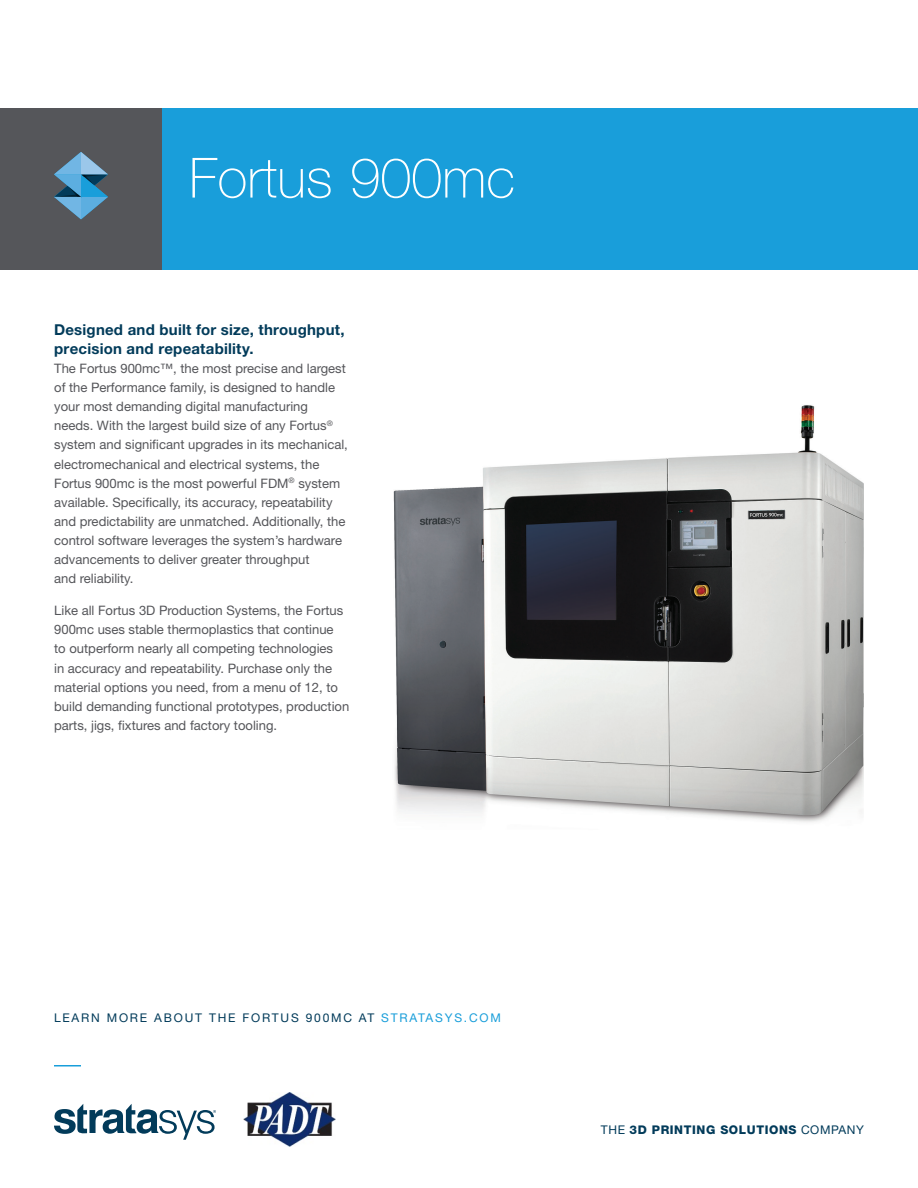
<style>
.page{position:relative;width:918px;height:1188px;background:#fff}
.page>*{position:absolute;margin:0;border:0;box-sizing:border-box;transform-origin:0 0}
.t1{font:100 55.5px "Helvetica Neue LT Std";color:#fff}
.t2{font:700 15px/19.5px "Helvetica Neue LT Std";letter-spacing:.015em;color:#023b5a}
.t3{font:13.05px/19px "Helvetica Neue LT Std";color:#55565a}
.t4{font:12px "Helvetica Neue LT Std";letter-spacing:.15em;color:#023b5a}
.t5{font:800 12px "Helvetica Neue LT Std";letter-spacing:.05em;color:#023b5a}
.s1{color:#199eda}
.s2{font-weight:400}
</style>
<div class="page">
<div style="left:144px;top:108px;width:774px;height:162px;background:#199eda"></div>
<div style="left:0;top:108px;width:162px;height:162px;background:#55565a"></div>
<svg style="left:54px;top:152px;width:54px;height:67px"></svg>
<svg style="left:54px;top:1104px;width:162px;height:36px"></svg>
<svg style="left:54px;top:1065px;width:27px;height:1px"></svg>
<img style="left:393px;top:405px;width:471px;height:417px">
<img style="left:243px;top:1093px;width:93px;height:53px">
<h1 class="t1" style="left:189px;top:146px;width:328px">Fortus 900mc</h1>
<p class="t2" style="left:54px;top:319px;width:292px">Designed and built for size, throughput, precision and repeatability.</p>
<p class="t3" style="left:54px;top:359px;width:295px">The Fortus 900mc™, the most precise and largest of the Performance family, is designed to handle your most demanding digital manufacturing needs. With the largest build size of any Fortus<sup>® </sup>system and significant upgrades in its mechanical, electromechanical and electrical systems, the Fortus 900mc is the most powerful FDM<sup>®</sup> system available. Specifically, its accuracy, repeatability and predictability are unmatched. Additionally, the control software leverages the system’s hardware advancements to deliver greater throughput<br>and reliability.</p>
<p class="t3" style="left:54px;top:601px;width:297px">Like all Fortus 3D Production Systems, the Fortus 900mc uses stable thermoplastics that continue<br>to outperform nearly all competing technologies<br>in accuracy and repeatability. Purchase only the material options you need, from a menu of 12, to build demanding functional prototypes, production parts, jigs, fixtures and factory tooling.</p>
<p class="t4" style="left:54px;top:1010px;width:448px">LEARN MORE ABOUT THE FORTUS 900MC AT <span class="s1">STRATASYS.COM</span></p>
<p class="t5" style="left:601px;top:1123px;width:265px"><span class="s2">THE</span> 3D PRINTING SOLUTIONS <span class="s2">COMPANY</span></p>
</div>
